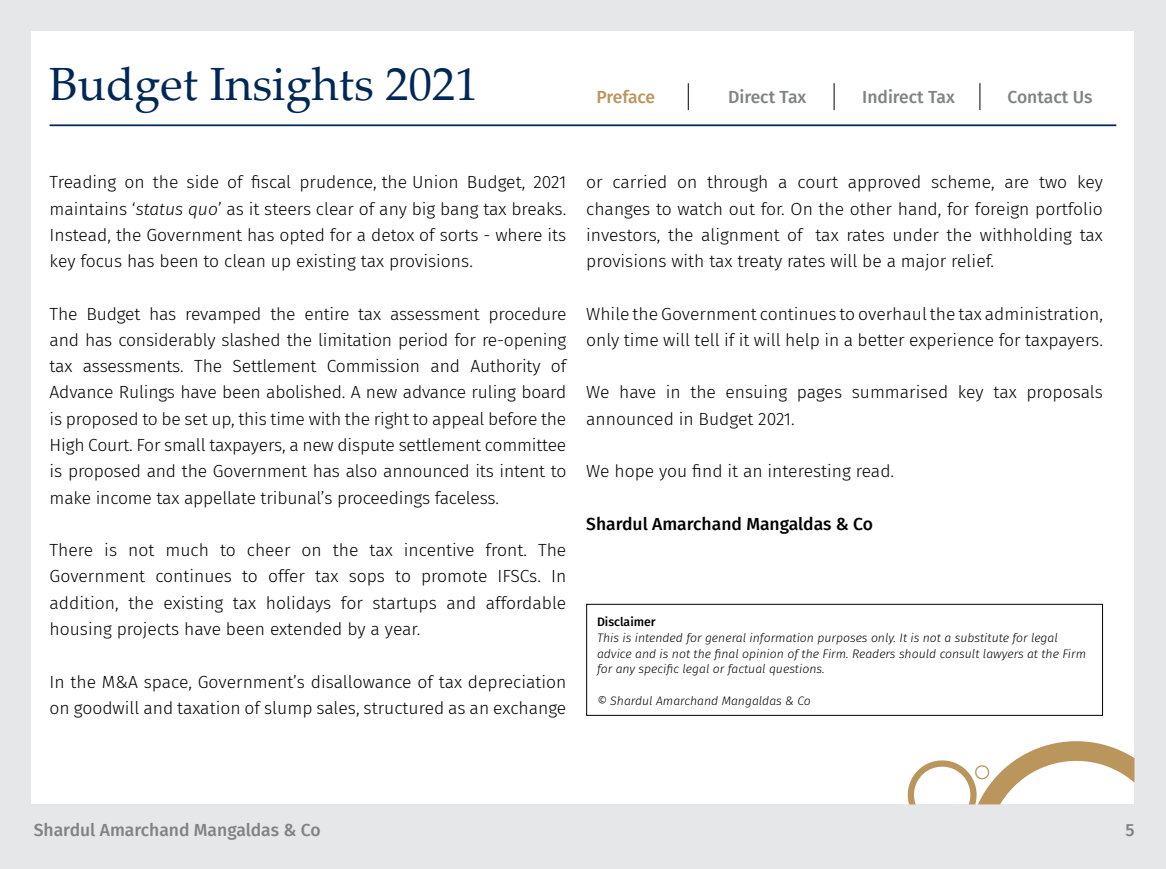
<style>
.page{position:relative;width:1166px;height:869px;background:#fff}
.page>*{position:absolute;margin:0;border:0;box-sizing:border-box;transform-origin:0 0}
.t1{font:46.55px "Palatino Linotype";color:#002856}
.Body_Copy{font:300 17.5px/26.2px "Fira Sans";color:#000;text-align:justify}
.t2{font:500 17.5px "Fira Sans";color:#808285}
.Body_Copy-2{font:500 17.5px "Fira Sans";color:#000}
.t3{font:500 17.5px "Fira Sans";letter-spacing:-.02em;color:#ba955c}
.t4{font:italic 300 12.25px/15.8px "Fira Sans";color:#000}
.t5{font:500 12.25px "Fira Sans";color:#000}
.s1{font-style:italic}
</style>
<div class="page">
<div style="left:0;top:0;width:1166px;height:868px;background:#e6e7e8"></div>
<div style="left:32px;top:31px;width:1102px;height:773px;background:#fff"></div>
<svg style="left:908px;top:741px;width:226px;height:63px"></svg>
<hr style="left:50px;top:124px;width:1066px;height:2px;background:#002856">
<svg style="left:688px;top:83px;width:1px;height:27px"></svg>
<svg style="left:833px;top:83px;width:1px;height:27px"></svg>
<svg style="left:979px;top:83px;width:1px;height:27px"></svg>
<div style="left:586px;top:603px;width:517px;height:112px;border:1px solid #000"></div>
<h1 class="t1" style="left:50px;top:51px;width:430px">Budget Insights 2021</h1>
<p class="t3" style="left:596px;top:83px;width:60px">Preface</p>
<p class="t2" style="left:728px;top:83px;width:80px">Direct Tax</p>
<p class="t2" style="left:862px;top:83px;width:94px">Indirect Tax</p>
<p class="t2" style="left:1007px;top:83px;width:86px">Contact Us</p>
<p class="Body_Copy" style="left:50px;top:169px;width:518px">Treading on the side of fiscal prudence, the Union Budget, 2021 maintains ‘<span class="s1">status quo</span>’ as it steers clear of any big bang tax breaks.<br>Instead, the Government has opted for a detox of sorts - where its key focus has been to clean up existing tax provisions.</p>
<p class="Body_Copy" style="left:50px;top:300px;width:518px">The Budget has revamped the entire tax assessment procedure and has considerably slashed the limitation period for re-opening tax assessments. The Settlement Commission and Authority of Advance Rulings have been abolished. A new advance ruling board is proposed to be set up, this time with the right to appeal before the High Court. For small taxpayers, a new dispute settlement committee is proposed and the Government has also announced its intent to make income tax appellate tribunal’s proceedings faceless.</p>
<p class="Body_Copy" style="left:50px;top:536px;width:518px">There is not much to cheer on the tax incentive front. The Government continues to offer tax sops to promote IFSCs. In addition, the existing tax holidays for startups and affordable housing projects have been extended by a year.</p>
<p class="Body_Copy" style="left:50px;top:667px;width:518px">In the M&amp;A space, Government’s disallowance of tax depreciation on goodwill and taxation of slump sales, structured as an exchange</p>
<p class="Body_Copy" style="left:586px;top:169px;width:518px">or carried on through a court approved scheme, are two key changes to watch out for. On the other hand, for foreign portfolio investors, the alignment of tax rates under the withholding tax provisions with tax treaty rates will be a major relief.</p>
<p class="Body_Copy" style="left:586px;top:300px;width:518px">While the Government continues to overhaul the tax administration, only time will tell if it will help in a better experience for taxpayers.</p>
<p class="Body_Copy" style="left:586px;top:379px;width:518px">We have in the ensuing pages summarised key tax proposals announced in Budget 2021.</p>
<p class="Body_Copy" style="left:586px;top:457px;width:309px">We hope you find it an interesting read.</p>
<p class="Body_Copy-2" style="left:586px;top:509px;width:288px">Shardul Amarchand Mangaldas &amp; Co</p>
<p class="t5" style="left:597px;top:611px;width:60px">Disclaimer</p>
<p class="t4" style="left:597px;top:629px;width:490px">This is intended for general information purposes only. It is not a substitute for legal advice and is not the final opinion of the Firm. Readers should consult lawyers at the Firm for any specific legal or factual questions.</p>
<p class="t4" style="left:597px;top:692px;width:215px">© Shardul Amarchand Mangaldas &amp; Co</p>
<p class="t2" style="left:34px;top:815px;width:288px">Shardul Amarchand Mangaldas &amp; Co</p>
<p class="t2" style="left:1125px;top:815px;width:11px">5</p>
</div>
